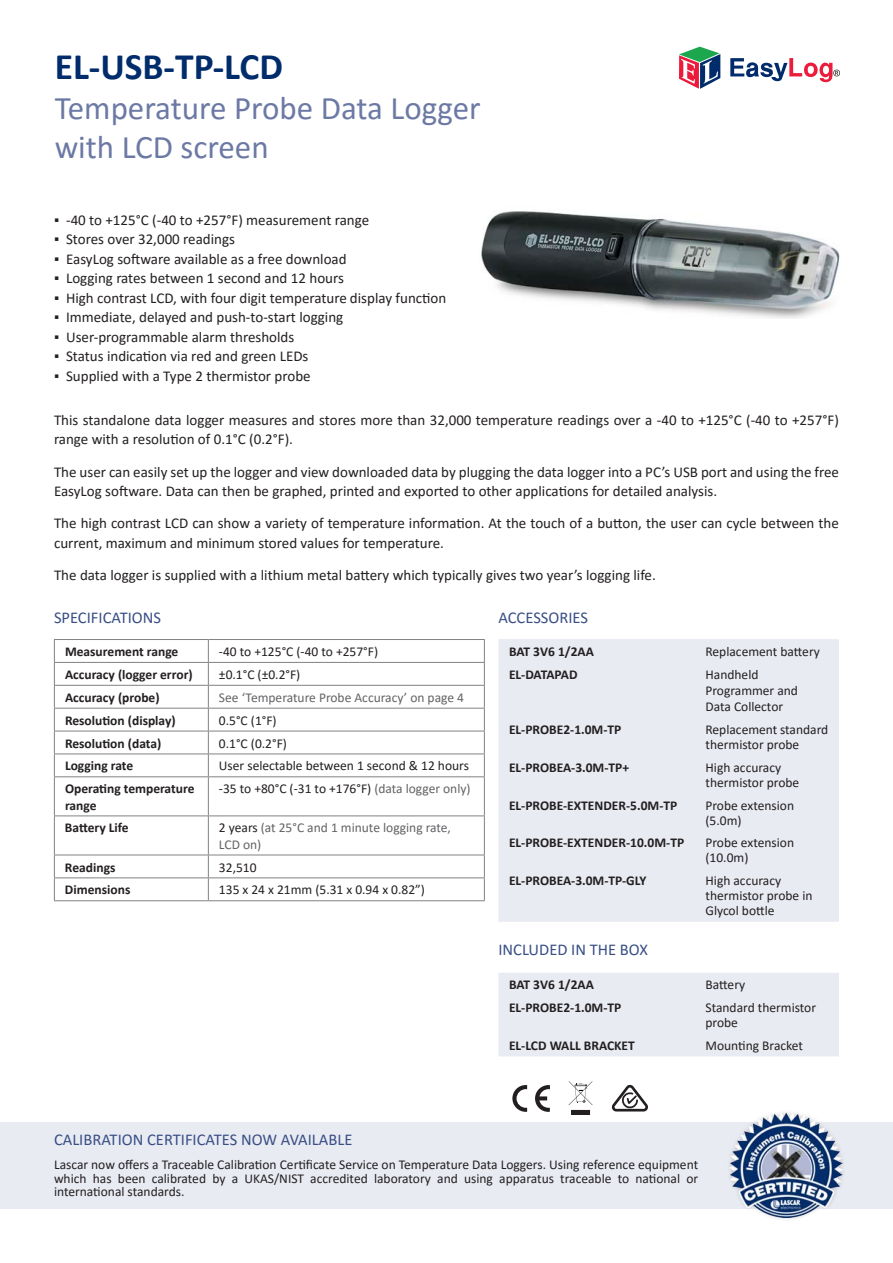
<style>
.page{position:relative;width:893px;height:1263px;background:#fff}
.page>*{position:absolute;margin:0;border:0;box-sizing:border-box;transform-origin:0 0}
.t1{font:700 37.5px "Calibri";color:#002c6b}
.t2{font:33px/39.6px "Calibri";color:#6c79a5}
.t3{font:16.5px "Calibri";color:#384e85}
.Paragraph_Style_1{font:15px/19.5px "Calibri";color:#231f20}
.Lascar_table_-_body{font:13.5px/15px "Calibri";color:#231f20}
.Lascar_table_-_left{font:700 13.5px/16.2px "Calibri";color:#231f20}
.Lascar_table_-_body-2{font:13.5px/16.2px "Calibri";color:#636366}
.Lascar_table_-_left-2{font:700 13.5px "Calibri";letter-spacing:-.025em;color:#231f20}
.s1{color:#636366}
.s2{color:#231f20}
</style>
<div class="page">
<svg style="left:679px;top:47px;width:41px;height:42px"></svg>
<svg style="left:730px;top:58px;width:110px;height:24px"></svg>
<hr style="left:54px;top:639px;width:154px;height:1px;background:#808285">
<hr style="left:208px;top:639px;width:277px;height:1px;background:#808285">
<hr style="left:54px;top:662px;width:154px;height:1px;background:#808285">
<hr style="left:208px;top:662px;width:277px;height:1px;background:#808285">
<hr style="left:208px;top:731px;width:277px;height:1px;background:#808285">
<hr style="left:54px;top:685px;width:154px;height:1px;background:#808285">
<hr style="left:54px;top:708px;width:154px;height:1px;background:#808285">
<hr style="left:54px;top:731px;width:154px;height:1px;background:#808285">
<hr style="left:54px;top:753px;width:154px;height:1px;background:#808285">
<svg style="left:54px;top:640px;width:1px;height:136px"></svg>
<hr style="left:208px;top:685px;width:277px;height:1px;background:#808285">
<hr style="left:208px;top:708px;width:277px;height:1px;background:#808285">
<hr style="left:208px;top:753px;width:277px;height:1px;background:#808285">
<svg style="left:208px;top:640px;width:1px;height:136px"></svg>
<svg style="left:484px;top:640px;width:1px;height:136px"></svg>
<hr style="left:54px;top:776px;width:154px;height:1px;background:#808285">
<hr style="left:54px;top:777px;width:1px;height:38px;background:#808285">
<hr style="left:208px;top:776px;width:277px;height:1px;background:#808285">
<hr style="left:208px;top:777px;width:1px;height:38px;background:#808285">
<hr style="left:484px;top:777px;width:1px;height:38px;background:#808285">
<hr style="left:54px;top:815px;width:154px;height:1px;background:#808285">
<hr style="left:54px;top:816px;width:1px;height:39px;background:#808285">
<svg style="left:54px;top:856px;width:1px;height:44px"></svg>
<hr style="left:208px;top:815px;width:277px;height:1px;background:#808285">
<hr style="left:208px;top:816px;width:1px;height:39px;background:#808285">
<hr style="left:484px;top:816px;width:1px;height:39px;background:#808285">
<svg style="left:208px;top:856px;width:1px;height:44px"></svg>
<svg style="left:484px;top:856px;width:1px;height:44px"></svg>
<hr style="left:54px;top:855px;width:154px;height:1px;background:#808285">
<hr style="left:54px;top:877px;width:154px;height:1px;background:#808285">
<hr style="left:54px;top:900px;width:154px;height:1px;background:#808285">
<hr style="left:208px;top:855px;width:277px;height:1px;background:#808285">
<hr style="left:208px;top:877px;width:277px;height:1px;background:#808285">
<hr style="left:208px;top:900px;width:277px;height:1px;background:#808285">
<div style="left:498px;top:639px;width:341px;height:283px;background:#e9ebf3"></div>
<div style="left:498px;top:973px;width:341px;height:83px;background:#e9ebf3"></div>
<svg style="left:535px;top:1085px;width:15px;height:27px"></svg>
<svg style="left:512px;top:1085px;width:15px;height:27px"></svg>
<svg style="left:568px;top:1081px;width:25px;height:33px"></svg>
<svg style="left:611px;top:1084px;width:37px;height:27px"></svg>
<div style="left:0;top:1122px;width:893px;height:87px;background:#e9ebf3"></div>
<div style="left:726px;top:1109px;width:120px;height:112px;background:#231f20;opacity:.25"></div>
<img style="left:730px;top:1112px;width:112px;height:105px">
<img style="left:481px;top:211px;width:359px;height:108px">
<h1 class="t1" style="left:55px;top:40px;width:230px">EL-USB-TP-LCD</h1>
<h2 class="t2" style="left:55px;top:87px;width:428px">Temperature Probe Data Logger with LCD screen</h2>
<p class="Paragraph_Style_1" style="left:54px;top:210px;width:317px">▪ -40 to +125°C (-40 to +257°F) measurement range</p>
<p class="Paragraph_Style_1" style="left:54px;top:229px;width:183px">▪ Stores over 32,000 readings</p>
<p class="Paragraph_Style_1" style="left:54px;top:249px;width:294px">▪ EasyLog software available as a free download</p>
<p class="Paragraph_Style_1" style="left:54px;top:268px;width:292px">▪ Logging rates between 1 second and 12 hours</p>
<p class="Paragraph_Style_1" style="left:54px;top:288px;width:394px">▪ High contrast LCD, with four digit temperature display function</p>
<p class="Paragraph_Style_1" style="left:54px;top:307px;width:291px">▪ Immediate, delayed and push-to-start logging</p>
<p class="Paragraph_Style_1" style="left:54px;top:327px;width:242px">▪ User-programmable alarm thresholds</p>
<p class="Paragraph_Style_1" style="left:54px;top:346px;width:256px">▪ Status indication via red and green LEDs</p>
<p class="Paragraph_Style_1" style="left:54px;top:366px;width:258px">▪ Supplied with a Type 2 thermistor probe</p>
<p class="Paragraph_Style_1" style="left:54px;top:410px;width:786px">This standalone data logger measures and stores more than 32,000 temperature readings over a -40 to +125°C (-40 to +257°F) range with a resolution of 0.1°C (0.2°F).</p>
<p class="Paragraph_Style_1" style="left:54px;top:461px;width:786px">The user can easily set up the logger and view downloaded data by plugging the data logger into a PC’s USB port and using the free<br>EasyLog software. Data can then be graphed, printed and exported to other applications for detailed analysis.</p>
<p class="Paragraph_Style_1" style="left:54px;top:513px;width:786px">The high contrast LCD can show a variety of temperature information. At the touch of a button, the user can cycle between the current, maximum and minimum stored values for temperature.</p>
<p class="Paragraph_Style_1" style="left:54px;top:565px;width:603px">The data logger is supplied with a lithium metal battery which typically gives two year’s logging life.</p>
<p class="t3" style="left:54px;top:606px;width:109px">SPECIFICATIONS</p>
<p class="t3" style="left:498px;top:606px;width:91px">ACCESSORIES</p>
<p class="Lascar_table_-_left" style="left:65px;top:643px;width:115px">Measurement range</p>
<p class="Lascar_table_-_body" style="left:219px;top:644px;width:161px">-40 to +125°C (-40 to +257°F)</p>
<p class="Lascar_table_-_left" style="left:65px;top:666px;width:129px">Accuracy (logger error)</p>
<p class="Lascar_table_-_body" style="left:219px;top:666px;width:83px">±0.1°C (±0.2°F)</p>
<p class="Lascar_table_-_left" style="left:65px;top:689px;width:96px">Accuracy (probe)</p>
<p class="Lascar_table_-_body-2" style="left:219px;top:689px;width:247px">See ‘Temperature Probe Accuracy’ on page 4</p>
<p class="Lascar_table_-_left" style="left:65px;top:712px;width:112px">Resolution (display)</p>
<p class="Lascar_table_-_body" style="left:219px;top:712px;width:59px">0.5°C (1°F)</p>
<p class="Lascar_table_-_left" style="left:65px;top:734px;width:98px">Resolution (data)</p>
<p class="Lascar_table_-_body" style="left:219px;top:735px;width:69px">0.1°C (0.2°F)</p>
<p class="Lascar_table_-_left" style="left:65px;top:757px;width:70px">Logging rate</p>
<p class="Lascar_table_-_body" style="left:219px;top:758px;width:251px">User selectable between 1 second &amp; 12 hours</p>
<p class="Lascar_table_-_left" style="left:65px;top:780px;width:131px">Operating temperature range</p>
<p class="Lascar_table_-_body" style="left:219px;top:781px;width:253px">-35 to +80°C (-31 to +176°F) <span class="s1">(data logger only)</span></p>
<p class="Lascar_table_-_left" style="left:65px;top:819px;width:65px">Battery Life</p>
<p class="Lascar_table_-_body-2" style="left:219px;top:819px;width:234px"><span class="s2">2 years</span> (at 25°C and 1 minute logging rate,<br>LCD on)</p>
<p class="Lascar_table_-_left" style="left:65px;top:858px;width:52px">Readings</p>
<p class="Lascar_table_-_body" style="left:219px;top:859px;width:39px">32,510</p>
<p class="Lascar_table_-_left" style="left:65px;top:881px;width:67px">Dimensions</p>
<p class="Lascar_table_-_body" style="left:219px;top:882px;width:207px">135 x 24 x 21mm (5.31 x 0.94 x 0.82”)</p>
<p class="Lascar_table_-_left" style="left:509px;top:643px;width:86px">BAT 3V6 1/2AA</p>
<p class="Lascar_table_-_body" style="left:705px;top:643px;width:116px">Replacement battery</p>
<p class="Lascar_table_-_left-2" style="left:509px;top:664px;width:70px">EL-DATAPAD</p>
<p class="Lascar_table_-_body" style="left:705px;top:666px;width:94px;line-height:16.2px">Handheld<br>Programmer and<br>Data Collector</p>
<p class="Lascar_table_-_left" style="left:509px;top:721px;width:114px">EL-PROBE2-1.0M-TP</p>
<p class="Lascar_table_-_body" style="left:705px;top:721px;width:124px">Replacement standard thermistor probe</p>
<p class="Lascar_table_-_left" style="left:509px;top:759px;width:122px">EL-PROBEA-3.0M-TP+</p>
<p class="Lascar_table_-_body" style="left:705px;top:759px;width:95px">High accuracy thermistor probe</p>
<p class="Lascar_table_-_left" style="left:509px;top:796px;width:170px">EL-PROBE-EXTENDER-5.0M-TP</p>
<p class="Lascar_table_-_body" style="left:705px;top:797px;width:90px">Probe extension (5.0m)</p>
<p class="Lascar_table_-_left" style="left:509px;top:834px;width:177px">EL-PROBE-EXTENDER-10.0M-TP</p>
<p class="Lascar_table_-_body" style="left:705px;top:835px;width:90px">Probe extension (10.0m)</p>
<p class="Lascar_table_-_left" style="left:509px;top:872px;width:139px">EL-PROBEA-3.0M-TP-GLY</p>
<p class="Lascar_table_-_body" style="left:705px;top:873px;width:109px">High accuracy thermistor probe in<br>Glycol bottle</p>
<p class="t3" style="left:498px;top:938px;width:151px">INCLUDED IN THE BOX</p>
<p class="Lascar_table_-_left" style="left:509px;top:976px;width:86px">BAT 3V6 1/2AA</p>
<p class="Lascar_table_-_body" style="left:705px;top:977px;width:41px">Battery</p>
<p class="Lascar_table_-_left" style="left:509px;top:999px;width:114px">EL-PROBE2-1.0M-TP</p>
<p class="Lascar_table_-_body" style="left:705px;top:1000px;width:112px">Standard thermistor probe</p>
<p class="Lascar_table_-_left" style="left:509px;top:1037px;width:127px">EL-LCD WALL BRACKET</p>
<p class="Lascar_table_-_body" style="left:705px;top:1038px;width:99px">Mounting Bracket</p>
<p class="t3" style="left:54px;top:1128px;width:300px">CALIBRATION CERTIFICATES NOW AVAILABLE</p>
<p class="Lascar_table_-_body" style="left:54px;top:1157px;width:646px;line-height:13.5px;text-align:justify">Lascar now offers a Traceable Calibration Certificate Service on Temperature Data Loggers. Using reference equipment which has been calibrated by a UKAS/NIST accredited laboratory and using apparatus traceable to national or international standards.</p>
</div>
